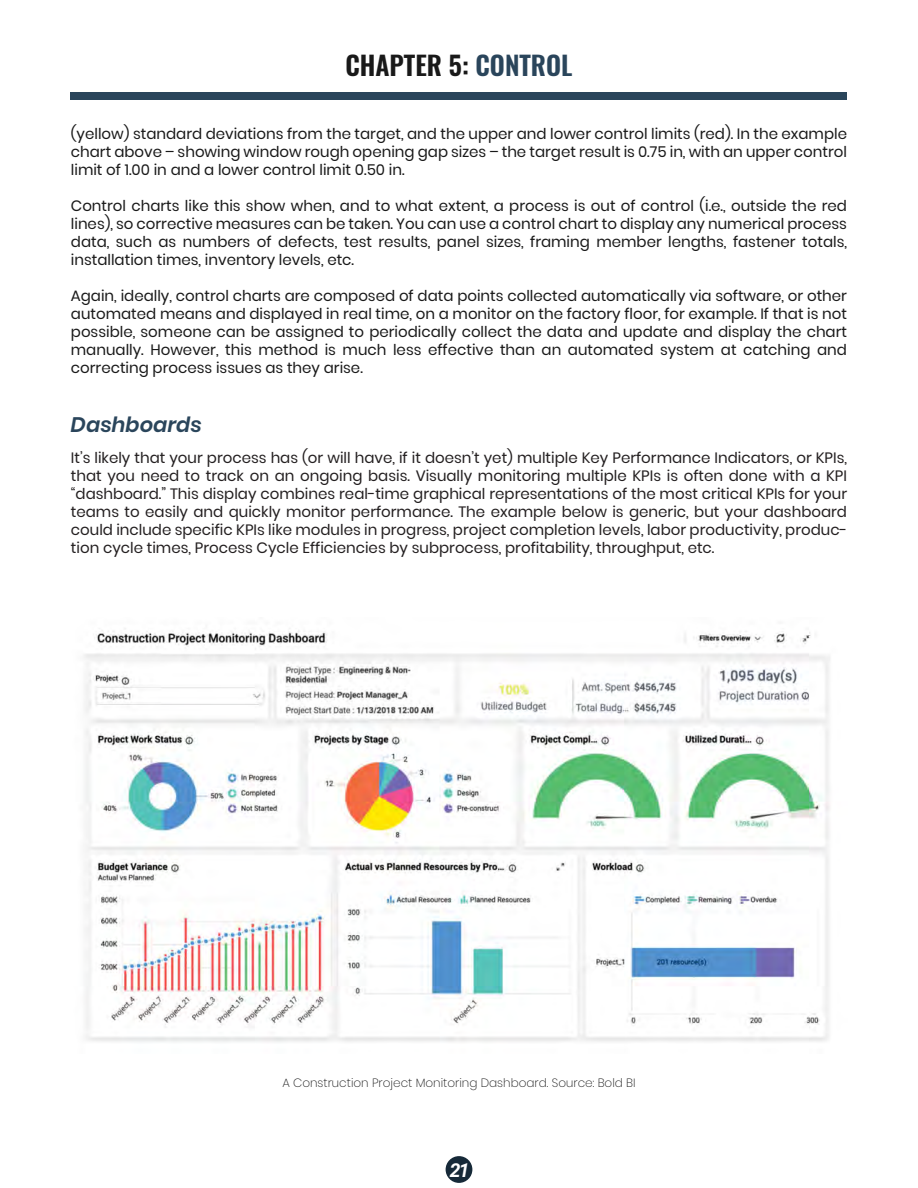
<style>
.page{position:relative;width:918px;height:1188px;background:#fff}
.page>*{position:absolute;margin:0;border:0;box-sizing:border-box;transform-origin:0 0}
.t1{font:600 26.25px "Oswald";color:#191919}
.t2{font:italic 600 21px "Poppins";color:#2a455b}
.t3{font:italic 700 19.2px "Roboto";color:#fff}
.t4{font:15px/18px "Poppins";color:#191919;text-align:justify}
.t5{font:15px/18px "Poppins";color:#231f20;text-align:justify}
.t6{font:200 12px "Poppins";color:#191919}
.s1{color:#2a455b}
</style>
<div class="page">
<img style="left:84px;top:628px;width:746px;height:414px">
<div style="left:446px;top:1156px;width:26px;height:27px;background:#162938;border-radius:50%"></div>
<div style="left:71px;top:93px;width:776px;height:7px;background:#2a455b"></div>
<h1 class="t1" style="left:345px;top:47px;width:229px">CHAPTER 5: <span class="s1">CONTROL</span></h1>
<p class="t4" style="left:71px;top:125px;width:778px">(yellow) standard deviations from the target, and the upper and lower control limits (red). In the example chart above – showing window rough opening gap sizes – the target result is 0.75 in, with an upper control limit of 1.00 in and a lower control limit 0.50 in.</p>
<p class="t4" style="left:71px;top:197px;width:778px">Control charts like this show when, and to what extent, a process is out of control (i.e., outside the red lines), so corrective measures can be taken. You can use a control chart to display any numerical process data, such as numbers of defects, test results, panel sizes, framing member lengths, fastener totals, installation times, inventory levels, etc.</p>
<p class="t4" style="left:71px;top:287px;width:778px">Again, ideally, control charts are composed of data points collected automatically via software, or other automated means and displayed in real time, on a monitor on the factory floor, for example. If that is not possible, someone can be assigned to periodically collect the data and update and display the chart manually. However, this method is much less effective than an automated system at catching and correcting process issues as they arise.</p>
<h2 class="t2" style="left:71px;top:412px;width:132px">Dashboards</h2>
<p class="t5" style="left:71px;top:449px;width:778px">It’s likely that your process has (or will have, if it doesn’t yet) multiple Key Performance Indicators, or KPIs, that you need to track on an ongoing basis. Visually monitoring multiple KPIs is often done with a KPI “dashboard.” This display combines real-time graphical representations of the most critical KPIs for your teams to easily and quickly monitor performance. The example below is generic, but your dashboard could include specific KPIs like modules in progress, project completion levels, labor productivity, produc&shy;tion cycle times, Process Cycle Efficiencies by subprocess, profitability, throughput, etc.</p>
<p class="t6" style="left:282px;top:1075px;width:355px">A Construction Project Monitoring Dashboard. Source: Bold BI</p>
<p class="t3" style="left:450px;top:1156px;width:21px">21</p>
</div>
